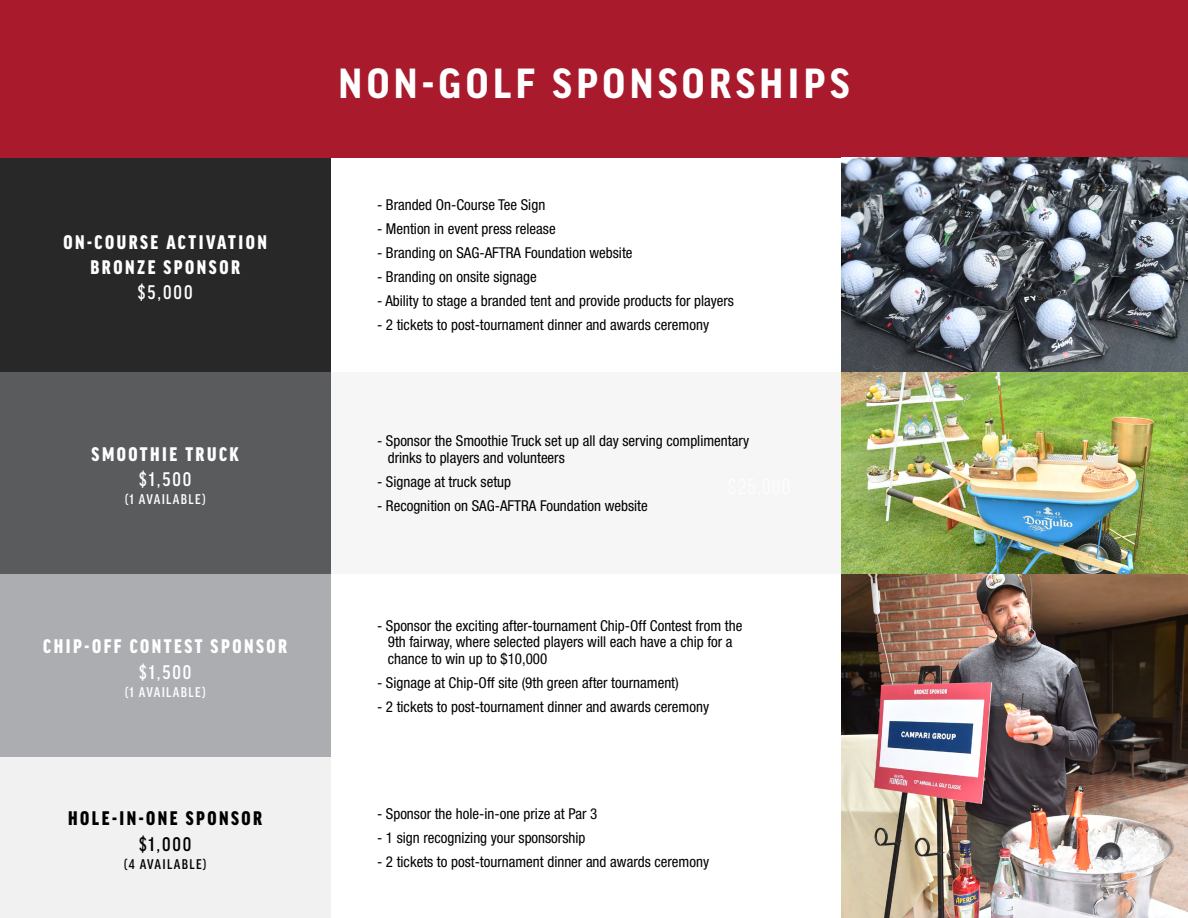
<style>
.page{position:relative;width:1188px;height:918px;background:#fff}
.page>*{position:absolute;margin:0;border:0;box-sizing:border-box;transform-origin:0 0}
.t1{font:700 45px "Good Headline Pro Narr";letter-spacing:.1em;color:#fff}
.t2{font:900 condensed 21px/25.2px "Good Headline Pro";letter-spacing:.12em;color:#fff;text-align:center}
.t3{font:500 condensed 21px "Good Headline Pro";letter-spacing:.09em;color:#fff}
.t4{font:900 condensed 21px "Good Headline Pro";letter-spacing:.12em;color:#000}
.t5{font:500 condensed 21px "Good Headline Pro";color:#000}
.t6{font:condensed 15px/16.5px "Helvetica Neue LT Std";color:#000}
.t7{font:500 condensed 15px "Good Headline Pro";letter-spacing:.09em;color:#fff}
.t8{font:500 condensed 15px "Good Headline Pro";letter-spacing:.09em;color:#000}
</style>
<div class="page">
<div style="left:0;top:0;width:1188px;height:158px;background:#a91a2d"></div>
<div style="left:330px;top:373px;width:858px;height:201px;background:#f6f6f7"></div>
<div style="left:0;top:158px;width:330px;height:215px;background:#292829"></div>
<div style="left:0;top:373px;width:330px;height:201px;background:#5a5b5d"></div>
<div style="left:0;top:574px;width:330px;height:184px;background:#abadb0"></div>
<div style="left:0;top:758px;width:330px;height:160px;background:#f1f1f2"></div>
<img style="left:842px;top:158px;width:346px;height:760px">
<h2 class="t2" style="left:63px;top:230px;width:205px">ON-COURSE ACTIVATION<br>BRONZE SPONSOR</h2>
<h2 class="t3" style="left:138px;top:283px;width:56px">$5,000</h2>
<h2 class="t2" style="left:92px;top:442px;width:149px">SMOOTHIE TRUCK</h2>
<h2 class="t3" style="left:139px;top:469px;width:54px">$1,500</h2>
<p class="t7" style="left:125px;top:492px;width:82px">(1 AVAILABLE)</p>
<h2 class="t2" style="left:43px;top:634px;width:245px">CHIP-OFF CONTEST SPONSOR</h2>
<h2 class="t3" style="left:139px;top:662px;width:54px">$1,500</h2>
<p class="t7" style="left:125px;top:685px;width:82px">(1 AVAILABLE)</p>
<h2 class="t4" style="left:68px;top:809px;width:196px">HOLE-IN-ONE SPONSOR</h2>
<h2 class="t5" style="left:139px;top:834px;width:54px">$1,000</h2>
<p class="t8" style="left:124px;top:857px;width:84px">(4 AVAILABLE)</p>
<h1 class="t1" style="left:338px;top:61px;width:513px">NON-GOLF SPONSORSHIPS</h1>
<p class="t6" style="left:377px;top:197px;width:170px">- Branded On-Course Tee Sign</p>
<p class="t6" style="left:377px;top:221px;width:180px">- Mention in event press release</p>
<p class="t6" style="left:377px;top:245px;width:257px">- Branding on SAG-AFTRA Foundation website</p>
<p class="t6" style="left:377px;top:269px;width:161px">- Branding on onsite signage</p>
<p class="t6" style="left:377px;top:293px;width:359px">- Ability to stage a branded tent and provide products for players</p>
<p class="t6" style="left:377px;top:317px;width:334px">- 2 tickets to post-tournament dinner and awards ceremony</p>
<p class="t6" style="left:388px;top:433px;width:363px;text-indent:-11px">- Sponsor the Smoothie Truck set up all day serving complimentary drinks to players and volunteers</p>
<p class="t6" style="left:377px;top:473px;width:136px">- Signage at truck setup</p>
<p class="t6" style="left:377px;top:497px;width:272px">- Recognition on SAG-AFTRA Foundation website</p>
<p class="t6" style="left:388px;top:617px;width:356px;text-indent:-11px">- Sponsor the exciting after-tournament Chip-Off Contest from the<br>9th fairway, where selected players will each have a chip for a chance to win up to $10,000</p>
<p class="t6" style="left:377px;top:674px;width:303px">- Signage at Chip-Off site (9th green after tournament)</p>
<p class="t6" style="left:377px;top:698px;width:334px">- 2 tickets to post-tournament dinner and awards ceremony</p>
<p class="t6" style="left:377px;top:806px;width:222px">- Sponsor the hole-in-one prize at Par 3</p>
<p class="t6" style="left:377px;top:830px;width:210px">- 1 sign recognizing your sponsorship</p>
<p class="t6" style="left:377px;top:854px;width:334px">- 2 tickets to post-tournament dinner and awards ceremony</p>
</div>
